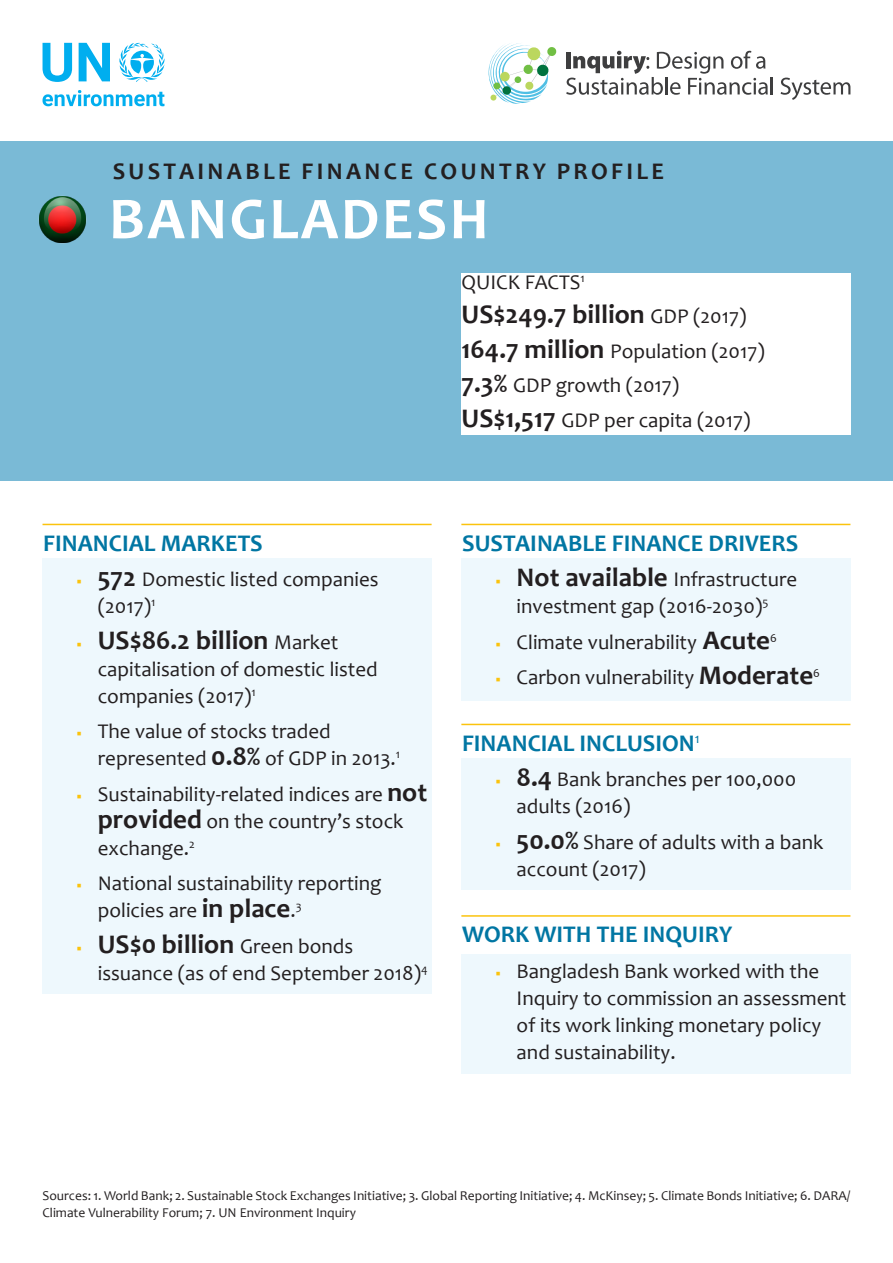
<style>
.page{position:relative;width:893px;height:1263px;background:#fff}
.page>*{position:absolute;margin:0;border:0;box-sizing:border-box;transform-origin:0 0}
.country_title{font:700 60px "Candara";letter-spacing:.04em;color:#fff}
.quick_facts{font:700 27px "Candara";color:#231f20}
.main_titles{font:700 24px "Candara";color:#0076a3}
.subtitle{font:700 24px "Candara";letter-spacing:.14em;color:#231f20}
.quick_facts-2{font:21px/27px "Candara";color:#231f20}
.source{font:13.5px/16.2px "Candara";color:#231f20}
.s1{font-weight:400;font-size:21px}
.s2{font-weight:700;font-size:27px}
.s3{color:#fbc30d}
</style>
<div class="page">
<svg style="left:566px;top:51px;width:207px;height:44px"></svg>
<svg style="left:781px;top:78px;width:69px;height:22px"></svg>
<svg style="left:489px;top:43px;width:68px;height:61px"></svg>
<svg style="left:119px;top:43px;width:46px;height:39px"></svg>
<svg style="left:43px;top:43px;width:29px;height:39px"></svg>
<svg style="left:79px;top:43px;width:31px;height:38px"></svg>
<svg style="left:43px;top:90px;width:121px;height:16px"></svg>
<div style="left:0;top:141px;width:893px;height:339px;background:#7abad6"></div>
<img style="left:38px;top:195px;width:49px;height:49px">
<div style="left:462px;top:274px;width:389px;height:161px;background:#fff"></div>
<hr style="left:43px;top:524px;width:389px;height:1px;background:#fbc30d">
<div style="left:43px;top:558px;width:389px;height:69px;background:#eef8fd"></div>
<div style="left:43px;top:621px;width:389px;height:96px;background:#eef8fd"></div>
<div style="left:43px;top:714px;width:389px;height:67px;background:#eef8fd"></div>
<div style="left:43px;top:773px;width:389px;height:96px;background:#eef8fd"></div>
<div style="left:43px;top:866px;width:389px;height:67px;background:#eef8fd"></div>
<div style="left:43px;top:925px;width:389px;height:69px;background:#eef8fd"></div>
<hr style="left:461px;top:524px;width:389px;height:1px;background:#fbc30d">
<div style="left:461px;top:558px;width:389px;height:69px;background:#eef8fd"></div>
<div style="left:461px;top:621px;width:389px;height:44px;background:#eef8fd"></div>
<div style="left:461px;top:656px;width:389px;height:44px;background:#eef8fd"></div>
<hr style="left:461px;top:724px;width:389px;height:1px;background:#fbc30d">
<div style="left:461px;top:758px;width:389px;height:69px;background:#eef8fd"></div>
<div style="left:461px;top:821px;width:389px;height:69px;background:#eef8fd"></div>
<hr style="left:461px;top:915px;width:389px;height:2px;background:#fbc30d">
<div style="left:461px;top:954px;width:389px;height:119px;background:#eef8fd"></div>
<p class="subtitle" style="left:113px;top:156px;width:553px">SUSTAINABLE FINANCE COUNTRY PROFILE</p>
<p class="country_title" style="left:109px;top:181px;width:381px">BANGLADESH</p>
<p class="quick_facts-2" style="left:462px;top:268px;width:125px">QUICK FACTS<sup>1</sup></p>
<p class="quick_facts" style="left:462px;top:298px;width:286px">US$249.7 billion <span class="s1">GDP (2017)</span></p>
<p class="quick_facts-2" style="left:462px;top:337px;width:305px"><span class="s2">164.7 million</span> Population (2017)</p>
<p class="quick_facts-2" style="left:462px;top:372px;width:219px"><span class="s2">7.3%</span> GDP growth (2017)</p>
<p class="quick_facts-2" style="left:462px;top:406px;width:290px"><span class="s2">US$1,517</span> GDP per capita (2017)</p>
<p class="main_titles" style="left:43px;top:528px;width:221px">FINANCIAL MARKETS</p>
<p class="quick_facts-2" style="left:98px;top:566px;width:282px;text-indent:-21px"><span class="s3">▪</span> <span class="s2">572</span> Domestic listed companies (2017)<sup>1</sup></p>
<p class="quick_facts" style="left:77px;top:623px;width:263px"><span class="s3">▪</span> US$86.2 billion <span class="s1">Market</span></p>
<p class="quick_facts-2" style="left:98px;top:655px;width:281px">capitalisation of domestic listed companies (2017)<sup>1</sup></p>
<p class="quick_facts-2" style="left:98px;top:718px;width:304px;text-indent:-21px"><span class="s3">▪</span> The value of stocks traded represented <span class="s2">0.8%</span> of GDP in 2013.<sup>1</sup></p>
<p class="quick_facts-2" style="left:98px;top:780px;width:331px;text-indent:-21px"><span class="s3">▪</span> Sustainability-related indices are <span class="s2">not provided</span> on the country’s stock exchange.<sup>2</sup></p>
<p class="quick_facts-2" style="left:98px;top:870px;width:285px;text-indent:-21px"><span class="s3">▪</span> National sustainability reporting policies are <span class="s2">in place</span>.<sup>3</sup></p>
<p class="quick_facts" style="left:77px;top:927px;width:278px"><span class="s3">▪</span> US$0 billion <span class="s1">Green bonds</span></p>
<p class="quick_facts-2" style="left:98px;top:959px;width:331px">issuance (as of end September 2018)<sup>4</sup></p>
<p class="main_titles" style="left:462px;top:528px;width:338px">SUSTAINABLE FINANCE DRIVERS</p>
<p class="quick_facts-2" style="left:495px;top:566px;width:303px;text-align:center"><span class="s3">▪</span> <span class="s2">Not available</span> Infrastructure investment gap (2016-2030)<sup>5</sup></p>
<p class="quick_facts-2" style="left:495px;top:628px;width:283px"><span class="s3">▪</span> Climate vulnerability <span class="s2">Acute</span><sup>6</sup></p>
<p class="quick_facts-2" style="left:495px;top:664px;width:326px"><span class="s3">▪</span> Carbon vulnerability <span class="s2">Moderate</span><sup>6</sup></p>
<p class="main_titles" style="left:462px;top:728px;width:239px">FINANCIAL INCLUSION<sup>1</sup></p>
<p class="quick_facts-2" style="left:517px;top:766px;width:281px;text-indent:-21px"><span class="s3">▪</span> <span class="s2">8.4</span> Bank branches per 100,000 adults (2016)</p>
<p class="quick_facts-2" style="left:517px;top:828px;width:308px;text-indent:-21px"><span class="s3">▪</span> <span class="s2">50.0%</span> Share of adults with a bank account (2017)</p>
<p class="main_titles" style="left:462px;top:919px;width:272px">WORK WITH THE INQUIRY</p>
<p class="quick_facts-2" style="left:517px;top:957px;width:331px;text-indent:-21px"><span class="s3">▪</span> Bangladesh Bank worked with the<br>Inquiry to commission an assessment of its work linking monetary policy and sustainability.</p>
<p class="source" style="left:43px;top:1188px;width:809px">Sources: 1. World Bank; 2. Sustainable Stock Exchanges Initiative; 3. Global Reporting Initiative; 4. McKinsey; 5. Climate Bonds Initiative; 6. DARA/<br>Climate Vulnerability Forum; 7. UN Environment Inquiry</p>
</div>
